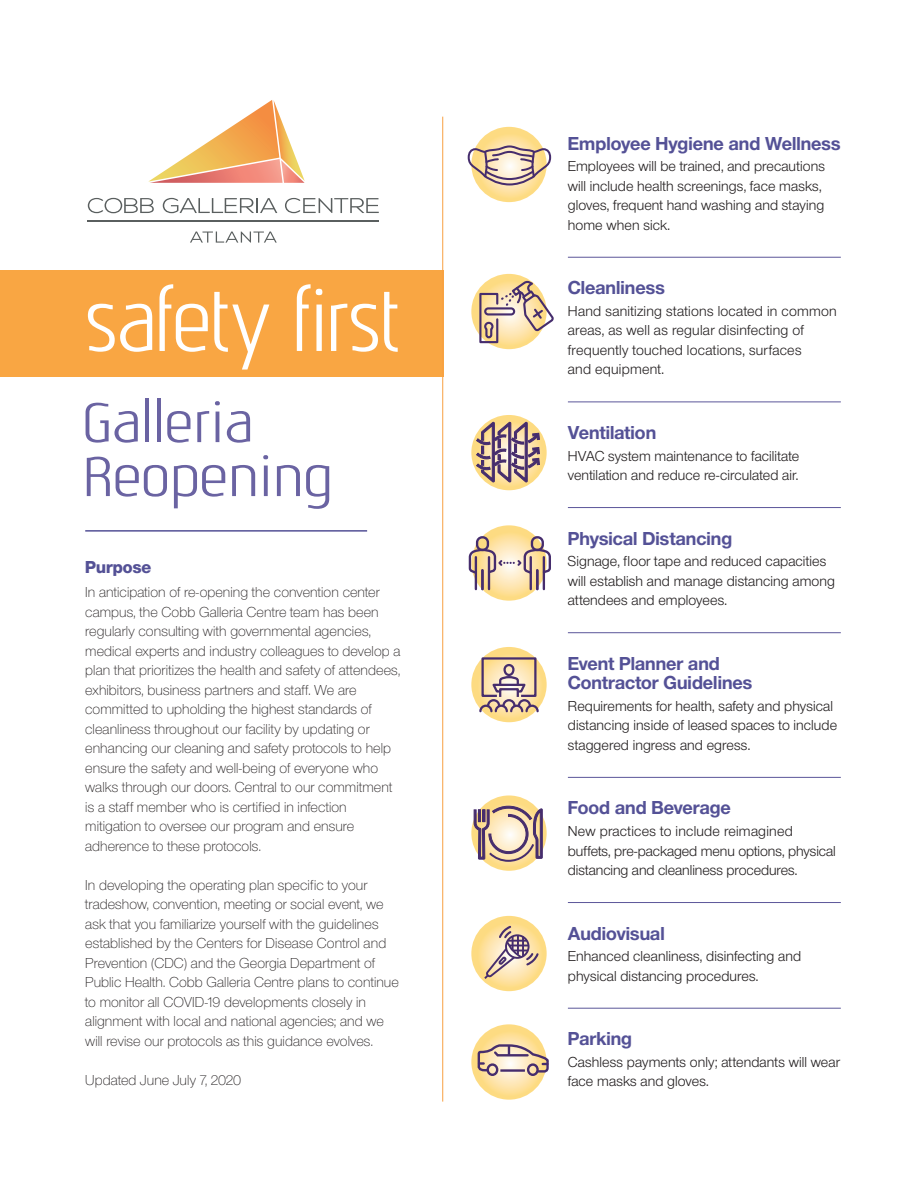
<style>
.page{position:relative;width:918px;height:1188px;background:#fff}
.page>*{position:absolute;margin:0;border:0;box-sizing:border-box;transform-origin:0 0}
.t1{font:84.45px "Nautikka";letter-spacing:-.04em;color:#fff}
.t2{font:55.65px/54px "Nautikka";letter-spacing:-.02em;color:#6a63a2;scale:1.1 1}
.sub_2{font:700 19.5px/19.5px "Nimbus San Nov D";letter-spacing:.005em;color:#545196}
.SUB_HEAD_3{font:18px "Nimbus San Nov D Heav";color:#545196}
.body_2{font:15px/19.5px "Nimbus San Nov D Ligh";letter-spacing:.005em;color:#231f20}
.body_2-2{font:15px/19.5px "Nimbus San Nov D";letter-spacing:.01em;color:#231f20}
</style>
<div class="page">
<hr style="left:568px;top:257px;width:273px;height:1px;background:#5b5699">
<hr style="left:568px;top:402px;width:273px;height:1px;background:#5b5699">
<hr style="left:568px;top:507px;width:273px;height:1px;background:#5b5699">
<hr style="left:568px;top:632px;width:273px;height:1px;background:#5b5699">
<hr style="left:568px;top:777px;width:273px;height:1px;background:#5b5699">
<hr style="left:568px;top:902px;width:273px;height:1px;background:#5b5699">
<hr style="left:568px;top:1008px;width:273px;height:1px;background:#5b5699">
<svg style="left:88px;top:198px;width:66px;height:15px"></svg>
<svg style="left:163px;top:198px;width:114px;height:15px"></svg>
<svg style="left:285px;top:198px;width:94px;height:15px"></svg>
<hr style="left:88px;top:220px;width:291px;height:1px;background:#5a5f5f">
<svg style="left:190px;top:232px;width:87px;height:11px"></svg>
<svg style="left:148px;top:100px;width:157px;height:83px"></svg>
<div style="left:0;top:270px;width:443px;height:107px;background:#f9a643"></div>
<hr style="left:442px;top:117px;width:1px;height:985px;background:#f8a042">
<hr style="left:85px;top:530px;width:282px;height:2px;background:#545196">
<svg style="left:471px;top:127px;width:76px;height:75px"></svg>
<svg style="left:467px;top:144px;width:85px;height:42px;background:#d6c1ab"></svg>
<svg style="left:471px;top:415px;width:76px;height:75px"></svg>
<svg style="left:476px;top:422px;width:64px;height:60px;background:#b19993"></svg>
<svg style="left:471px;top:525px;width:76px;height:76px"></svg>
<div style="left:476px;top:536px;width:13px;height:15px;border:2px solid #462d6d;border-radius:5px"></div>
<div style="left:531px;top:536px;width:13px;height:15px;border:2px solid #462d6d;border-radius:5px"></div>
<svg style="left:468px;top:546px;width:83px;height:43px;background:#d4bfaa"></svg>
<svg style="left:471px;top:647px;width:76px;height:75px"></svg>
<svg style="left:478px;top:656px;width:62px;height:57px;background:#ccb49c"></svg>
<svg style="left:471px;top:795px;width:76px;height:76px"></svg>
<svg style="left:474px;top:798px;width:69px;height:73px;background:#d1bba6"></svg>
<svg style="left:471px;top:916px;width:76px;height:75px"></svg>
<svg style="left:482px;top:924px;width:58px;height:57px;background:#dcc4a0"></svg>
<svg style="left:471px;top:1024px;width:76px;height:76px;background:#fde099"></svg>
<div style="left:487px;top:1063px;width:11px;height:13px;border:2px solid #462d6d;border-radius:50%"></div>
<div style="left:527px;top:1063px;width:12px;height:13px;border:2px solid #462d6d;border-radius:50%"></div>
<svg style="left:476px;top:1043px;width:73px;height:31px;background:#ceb8a4"></svg>
<svg style="left:471px;top:274px;width:76px;height:75px"></svg>
<svg style="left:478px;top:279px;width:76px;height:65px"></svg>
<p class="t1" style="left:84px;top:264px;width:318px">safety first</p>
<p class="t2" style="left:81px;top:393px;width:231px">Galleria<br>Reopening</p>
<p class="SUB_HEAD_3" style="left:85px;top:557px;width:68px">Purpose</p>
<p class="body_2" style="left:85px;top:582px;width:317px">In anticipation of re-opening the convention center campus, the Cobb Galleria Centre team has been regularly consulting with governmental agencies, medical experts and industry colleagues to develop a plan that prioritizes the health and safety of attendees, exhibitors, business partners and staff. We are committed to upholding the highest standards of cleanliness throughout our facility by updating or enhancing our cleaning and safety protocols to help ensure the safety and well-being of everyone who walks through our doors. Central to our commitment is a staff member who is certified in infection mitigation to oversee our program and ensure adherence to these protocols.</p>
<p class="body_2" style="left:85px;top:875px;width:315px">In developing the operating plan specific to your tradeshow, convention, meeting or social event, we ask that you familiarize yourself with the guidelines established by the Centers for Disease Control and Prevention (CDC) and the Georgia Department of Public Health. Cobb Galleria Centre plans to continue to monitor all COVID-19 developments closely in alignment with local and national agencies; and we will revise our protocols as this guidance evolves.</p>
<p class="body_2" style="left:85px;top:1070px;width:158px">Updated June July 7, 2020</p>
<p class="sub_2" style="left:568px;top:133px;width:274px">Employee Hygiene and Wellness</p>
<p class="body_2-2" style="left:568px;top:156px;width:259px">Employees will be trained, and precautions will include health screenings, face masks, gloves, frequent hand washing and staying home when sick.</p>
<p class="sub_2" style="left:568px;top:277px;width:99px">Cleanliness</p>
<p class="body_2-2" style="left:568px;top:301px;width:270px">Hand sanitizing stations located in common areas, as well as regular disinfecting of frequently touched locations, surfaces<br>and equipment.</p>
<p class="sub_2" style="left:568px;top:422px;width:90px">Ventilation</p>
<p class="body_2-2" style="left:568px;top:445px;width:233px">HVAC system maintenance to facilitate ventilation and reduce re-circulated air.</p>
<p class="sub_2" style="left:568px;top:528px;width:166px">Physical Distancing</p>
<p class="body_2-2" style="left:568px;top:551px;width:269px">Signage, floor tape and reduced capacities will establish and manage distancing among attendees and employees.</p>
<p class="sub_2" style="left:568px;top:653px;width:186px">Event Planner and<br>Contractor Guidelines</p>
<p class="body_2-2" style="left:568px;top:696px;width:271px">Requirements for health, safety and physical distancing inside of leased spaces to include staggered ingress and egress.</p>
<p class="sub_2" style="left:568px;top:798px;width:165px">Food and Beverage</p>
<p class="body_2-2" style="left:568px;top:821px;width:270px">New practices to include reimagined buffets, pre-packaged menu options, physical distancing and cleanliness procedures.</p>
<p class="sub_2" style="left:568px;top:923px;width:98px">Audiovisual</p>
<p class="body_2-2" style="left:568px;top:946px;width:235px">Enhanced cleanliness, disinfecting and physical distancing procedures.</p>
<p class="sub_2" style="left:568px;top:1028px;width:66px">Parking</p>
<p class="body_2-2" style="left:568px;top:1052px;width:273px">Cashless payments only; attendants will wear face masks and gloves.</p>
</div>
